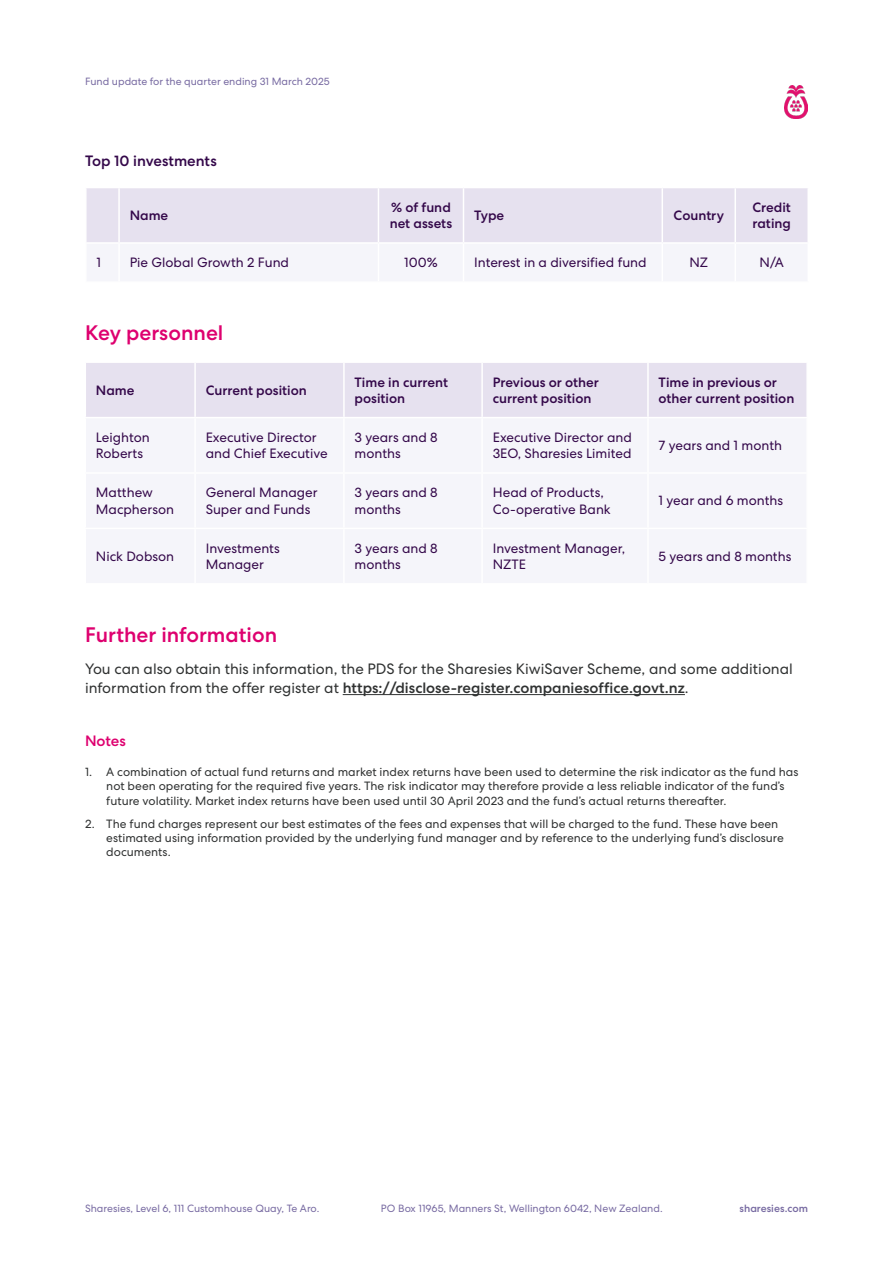
<style>
.page{position:relative;width:893px;height:1263px;background:#fff}
.page>*{position:absolute;margin:0;border:0;box-sizing:border-box;transform-origin:0 0}
.t1{font:500 21px "Centra No 2";color:#de006f}
.Body{font:15px/19.5px "Centra No 2";color:#303232}
.t2{font:500 15px "Centra No 2";color:#34084a}
.t3{font:500 15px "Centra No 2";letter-spacing:-.005em;color:#de006f}
.Header_Footer{font:13.5px/16.2px "Centra No 2";color:#34084a}
.Header_Footer-2{font:500 13.5px/16.2px "Centra No 2";color:#34084a}
.t4{font:12px/14.4px "Centra No 2";color:#303232}
.t5{font:10.5px "Centra No 2";color:#786ba2}
.t6{font:500 10.5px "Centra No 2";color:#786ba2}
.s1{font-weight:500}
</style>
<div class="page">
<img style="left:784px;top:85px;width:24px;height:34px">
<div style="left:87px;top:188px;width:720px;height:54px;background:#e6e1ef"></div>
<hr style="left:734px;top:188px;width:2px;height:54px;background:#fff">
<hr style="left:118px;top:188px;width:2px;height:54px;background:#fff">
<hr style="left:378px;top:188px;width:1px;height:54px;background:#fff">
<hr style="left:463px;top:188px;width:1px;height:54px;background:#fff">
<hr style="left:661px;top:188px;width:2px;height:54px;background:#fff">
<hr style="left:343px;top:694px;width:342px;height:1px;background:#303232">
<div style="left:86px;top:363px;width:720px;height:54px;background:#e6e1ef"></div>
<hr style="left:647px;top:363px;width:2px;height:54px;background:#fff">
<hr style="left:194px;top:363px;width:2px;height:54px;background:#fff">
<hr style="left:343px;top:363px;width:2px;height:54px;background:#fff">
<hr style="left:481px;top:363px;width:2px;height:54px;background:#fff">
<p class="t5" style="left:85px;top:75px;width:246px">Fund update for the quarter ending 31 March 2025</p>
<h3 class="t2" style="left:85px;top:152px;width:133px">Top 10 investments</h3>
<p class="Header_Footer-2" style="left:130px;top:207px;width:40px">Name</p>
<p class="Header_Footer-2" style="left:390px;top:199px;width:64px">% of fund net assets</p>
<p class="Header_Footer-2" style="left:474px;top:207px;width:32px">Type</p>
<p class="Header_Footer-2" style="left:674px;top:207px;width:52px">Country</p>
<p class="Header_Footer-2" style="left:752px;top:199px;width:40px">Credit rating</p>
<p class="Header_Footer" style="left:96px;top:254px;width:6px">1</p>
<p class="Header_Footer" style="left:130px;top:254px;width:161px">Pie Global Growth 2 Fund</p>
<p class="Header_Footer" style="left:404px;top:254px;width:35px">100%</p>
<p class="Header_Footer" style="left:474px;top:254px;width:174px">Interest in a diversified fund</p>
<p class="Header_Footer" style="left:689px;top:254px;width:20px">NZ</p>
<p class="Header_Footer" style="left:760px;top:254px;width:26px">N/A</p>
<h2 class="t1" style="left:85px;top:321px;width:140px">Key personnel</h2>
<p class="Header_Footer-2" style="left:96px;top:382px;width:40px">Name</p>
<p class="Header_Footer-2" style="left:206px;top:382px;width:103px">Current position</p>
<p class="Header_Footer-2" style="left:355px;top:374px;width:95px">Time in current position</p>
<p class="Header_Footer-2" style="left:493px;top:374px;width:108px">Previous or other current position</p>
<p class="Header_Footer-2" style="left:659px;top:374px;width:137px">Time in previous or other current position</p>
<p class="Header_Footer" style="left:96px;top:429px;width:55px">Leighton<br>Roberts</p>
<p class="Header_Footer" style="left:206px;top:429px;width:124px">Executive Director and Chief Executive</p>
<p class="Header_Footer" style="left:355px;top:429px;width:85px">3 years and 8 months</p>
<p class="Header_Footer" style="left:493px;top:429px;width:141px">Executive Director and<br>3EO, Sharesies Limited</p>
<p class="Header_Footer" style="left:659px;top:437px;width:125px">7 years and 1 month</p>
<p class="Header_Footer" style="left:96px;top:484px;width:80px">Matthew<br>Macpherson</p>
<p class="Header_Footer" style="left:206px;top:484px;width:113px">General Manager<br>Super and Funds</p>
<p class="Header_Footer" style="left:355px;top:484px;width:85px">3 years and 8 months</p>
<p class="Header_Footer" style="left:493px;top:484px;width:120px">Head of Products,<br>Co-operative Bank</p>
<p class="Header_Footer" style="left:659px;top:493px;width:126px">1 year and 6 months</p>
<p class="Header_Footer" style="left:96px;top:548px;width:80px">Nick Dobson</p>
<p class="Header_Footer" style="left:206px;top:540px;width:76px">Investments<br>Manager</p>
<p class="Header_Footer" style="left:355px;top:540px;width:85px">3 years and 8 months</p>
<p class="Header_Footer" style="left:493px;top:540px;width:134px">Investment Manager,<br>NZTE</p>
<p class="Header_Footer" style="left:659px;top:548px;width:134px">5 years and 8 months</p>
<h2 class="t1" style="left:85px;top:622px;width:194px">Further information</h2>
<p class="Body" style="left:85px;top:659px;width:709px">You can also obtain this information, the PDS for the Sharesies KiwiSaver Scheme, and some additional information from the offer register at <span class="s1">https://disclose-register.companiesoffice.govt.nz</span>.</p>
<h3 class="t3" style="left:85px;top:732px;width:42px">Notes</h3>
<p class="t4" style="left:106px;top:764px;width:694px;text-indent:-21px">1. A combination of actual fund returns and market index returns have been used to determine the risk indicator as the fund has not been operating for the required five years. The risk indicator may therefore provide a less reliable indicator of the fund’s future volatility. Market index returns have been used until 30 April 2023 and the fund’s actual returns thereafter.</p>
<p class="t4" style="left:106px;top:816px;width:679px;text-indent:-21px">2. The fund charges represent our best estimates of the fees and expenses that will be charged to the fund. These have been estimated using information provided by the underlying fund manager and by reference to the underlying fund’s disclosure documents.</p>
<p class="t5" style="left:85px;top:1202px;width:236px">Sharesies, Level 6, 111 Customhouse Quay, Te Aro.</p>
<p class="t5" style="left:381px;top:1202px;width:283px">PO Box 11965, Manners St, Wellington 6042, New Zealand.</p>
<p class="t6" style="left:740px;top:1202px;width:70px">sharesies.com</p>
</div>
